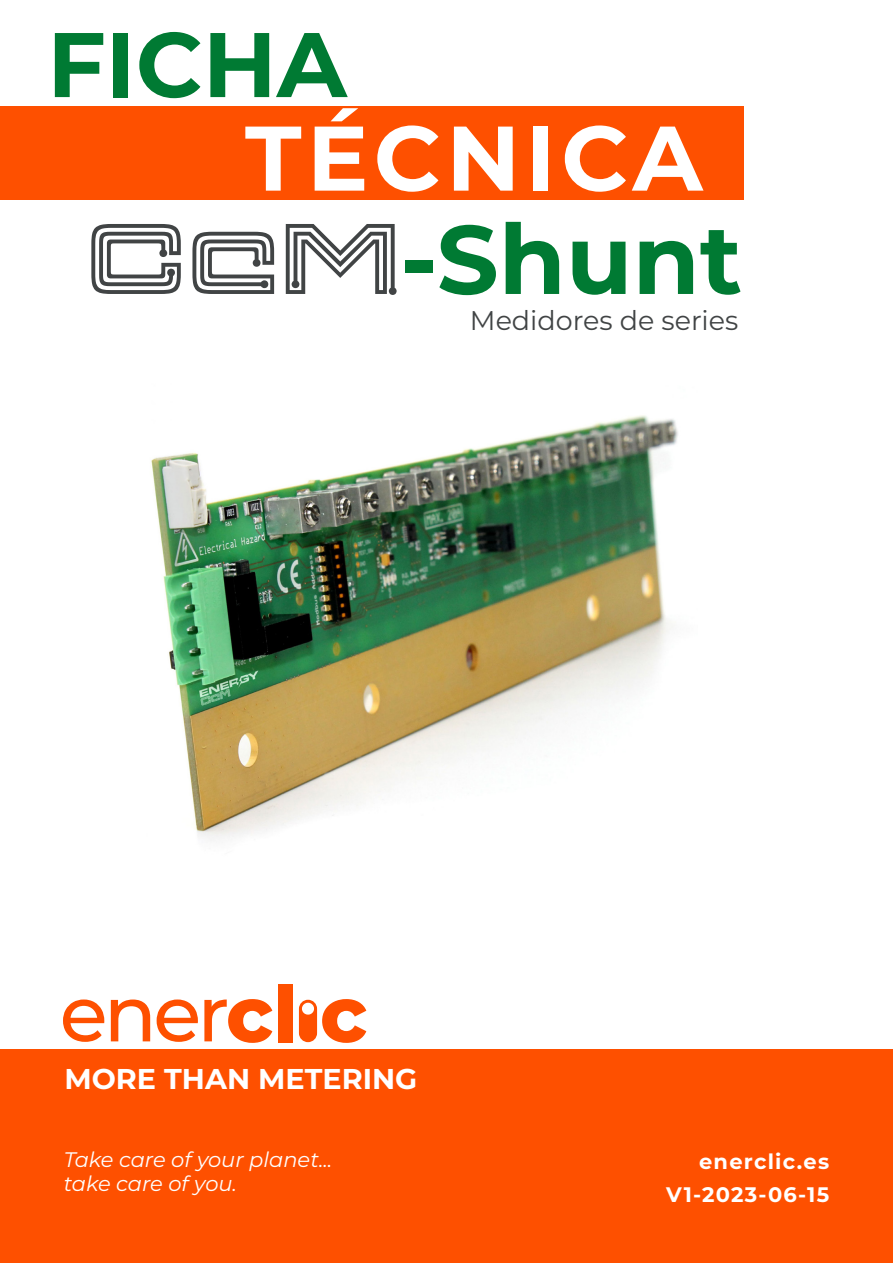
<style>
.page{position:relative;width:893px;height:1263px;background:#fff}
.page>*{position:absolute;margin:0;border:0;box-sizing:border-box;transform-origin:0 0}
.Aclaraciones{font:700 97.2px "Montserrat";color:#007a33}
.Aclaraciones-2{font:700 91.5px "Montserrat";letter-spacing:.06em;color:#fff}
.Aclaraciones-3{font:700 91.5px "Montserrat";color:#007a33}
.Aclaraciones-4{font:700 28.65px "Montserrat";color:#fff}
.Aclaraciones-5{font:27px "Montserrat";color:#414445}
.Aclaraciones-6{font:italic 21px "Montserrat";color:#fff}
.Aclaraciones-7{font:700 21px "Montserrat";letter-spacing:.06em;color:#fff}
.s1{font-family:"Membra";font-weight:400;color:#414445}
</style>
<div class="page">
<div style="left:0;top:1050px;width:893px;height:213px;background:#fe5000"></div>
<svg style="left:63px;top:999px;width:41px;height:43px"></svg>
<svg style="left:111px;top:999px;width:39px;height:42px"></svg>
<svg style="left:157px;top:999px;width:41px;height:43px"></svg>
<svg style="left:204px;top:999px;width:68px;height:44px"></svg>
<div style="left:278px;top:984px;width:14px;height:58px;background:#fe5000"></div>
<svg style="left:299px;top:999px;width:67px;height:44px"></svg>
<div style="left:0;top:106px;width:744px;height:94px;background:#fe5000"></div>
<img style="left:151px;top:415px;width:527px;height:426px">
<p class="Aclaraciones-3" style="left:47px;top:-1px;width:301px">FICHA</p>
<p class="Aclaraciones-2" style="left:245px;top:92px;width:459px">TÉCNICA</p>
<p class="Aclaraciones" style="left:86px;top:189px;width:658px"><span class="s1">CcM</span>-Shunt</p>
<p class="Aclaraciones-5" style="left:470px;top:303px;width:270px">Medidores de series</p>
<p class="Aclaraciones-4" style="left:64px;top:1058px;width:354px">MORE THAN METERING</p>
<p class="Aclaraciones-6" style="left:64px;top:1146px;width:270px">Take care of your planet...</p>
<p class="Aclaraciones-6" style="left:64px;top:1170px;width:175px">take care of you.</p>
<p class="Aclaraciones-7" style="left:699px;top:1146px;width:132px">enerclic.es</p>
<p class="Aclaraciones-7" style="left:666px;top:1179px;width:165px">V1-2023-06-15</p>
</div>
